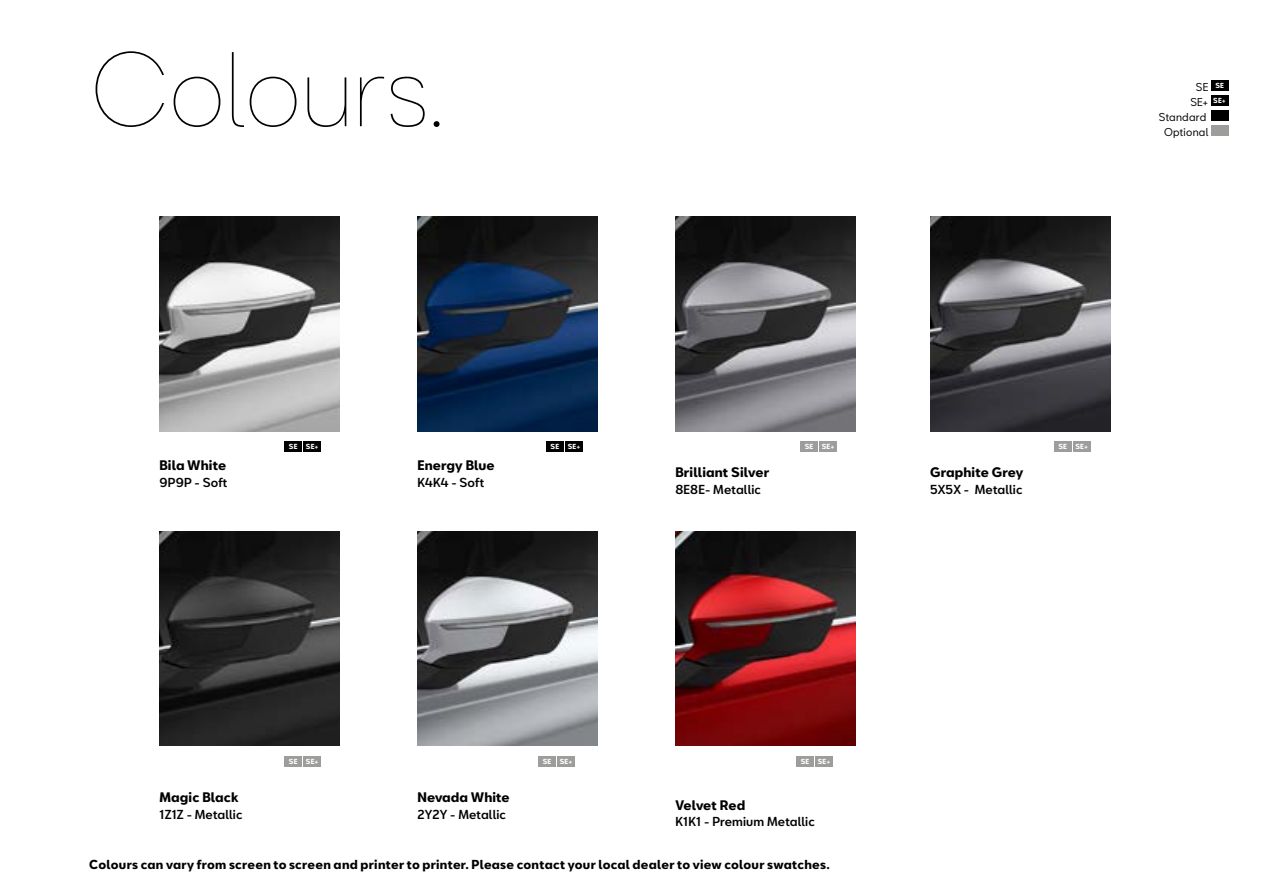
<style>
.page{position:relative;width:1263px;height:893px;background:#fff}
.page>*{position:absolute;margin:0;border:0;box-sizing:border-box;transform-origin:0 0}
.t1{font:200 97.5px "Seat Bcn";color:#000}
.t2{font:700 12.75px "SEATBCN";letter-spacing:.01em;color:#000}
.t3{font:700 12px "SEATBCN";letter-spacing:.02em;color:#000}
.t4{font:500 12px "SEATBCN";letter-spacing:.01em;color:#000}
.t5{font:10.5px "SEATBCN";letter-spacing:.025em;color:#000}
.t6{font:700 6.75px "SEATBCN";letter-spacing:.03em;color:#fff}
</style>
<div class="page">
<img style="left:675px;top:217px;width:181px;height:214px">
<img style="left:930px;top:217px;width:180px;height:214px">
<div style="left:1211px;top:80px;width:17px;height:11px;background:#000"></div>
<div style="left:1211px;top:95px;width:17px;height:11px;background:#000"></div>
<div style="left:1211px;top:110px;width:17px;height:11px;background:#000"></div>
<div style="left:1211px;top:125px;width:17px;height:11px;background:#9d9d9c"></div>
<div style="left:796px;top:756px;width:17px;height:10px;background:#9d9d9c"></div>
<div style="left:816px;top:756px;width:17px;height:10px;background:#9d9d9c"></div>
<div style="left:285px;top:441px;width:17px;height:11px;background:#000"></div>
<div style="left:304px;top:441px;width:17px;height:11px;background:#000"></div>
<img style="left:159px;top:217px;width:181px;height:214px">
<img style="left:159px;top:531px;width:181px;height:215px">
<div style="left:546px;top:441px;width:17px;height:11px;background:#000"></div>
<div style="left:565px;top:441px;width:17px;height:11px;background:#000"></div>
<img style="left:417px;top:217px;width:181px;height:214px">
<img style="left:417px;top:531px;width:181px;height:215px">
<div style="left:538px;top:756px;width:17px;height:10px;background:#9d9d9c"></div>
<div style="left:558px;top:756px;width:17px;height:10px;background:#9d9d9c"></div>
<div style="left:800px;top:441px;width:17px;height:11px;background:#9d9d9c"></div>
<div style="left:820px;top:441px;width:17px;height:11px;background:#9d9d9c"></div>
<div style="left:1054px;top:441px;width:17px;height:11px;background:#9d9d9c"></div>
<div style="left:1073px;top:441px;width:17px;height:11px;background:#9d9d9c"></div>
<img style="left:675px;top:531px;width:181px;height:215px">
<div style="left:285px;top:756px;width:17px;height:10px;background:#9d9d9c"></div>
<div style="left:304px;top:756px;width:17px;height:10px;background:#9d9d9c"></div>
<h1 class="t1" style="left:90px;top:5px;width:356px">Colours.</h1>
<p class="t5" style="left:1196px;top:80px;width:30px">SE <sup>SE</sup></p>
<p class="t5" style="left:1190px;top:95px;width:37px">SE+ <sup>SE+</sup></p>
<p class="t5" style="left:1159px;top:110px;width:49px">Standard</p>
<p class="t5" style="left:1164px;top:125px;width:46px">Optional</p>
<p class="t2" style="left:159px;top:458px;width:68px">Bila White</p>
<p class="t4" style="left:159px;top:475px;width:70px">9P9P - Soft</p>
<p class="t6" style="left:289px;top:443px;width:10px">SE</p>
<p class="t6" style="left:306px;top:443px;width:14px">SE+</p>
<p class="t2" style="left:417px;top:458px;width:79px">Energy Blue</p>
<p class="t4" style="left:417px;top:475px;width:68px">K4K4 - Soft</p>
<p class="t6" style="left:551px;top:443px;width:10px">SE</p>
<p class="t6" style="left:568px;top:443px;width:14px">SE+</p>
<p class="t2" style="left:675px;top:466px;width:95px">Brilliant Silver</p>
<p class="t4" style="left:675px;top:483px;width:87px">8E8E- Metallic</p>
<p class="t6" style="left:805px;top:443px;width:10px">SE</p>
<p class="t6" style="left:822px;top:443px;width:14px">SE+</p>
<p class="t6" style="left:1058px;top:443px;width:10px">SE</p>
<p class="t6" style="left:1075px;top:443px;width:14px">SE+</p>
<p class="t2" style="left:930px;top:466px;width:95px">Graphite Grey</p>
<p class="t4" style="left:930px;top:483px;width:94px">5X5X - Metallic</p>
<p class="t2" style="left:159px;top:790px;width:81px">Magic Black</p>
<p class="t4" style="left:159px;top:807px;width:85px">1Z1Z - Metallic</p>
<p class="t6" style="left:289px;top:757px;width:10px">SE</p>
<p class="t6" style="left:306px;top:757px;width:14px">SE+</p>
<p class="t2" style="left:417px;top:790px;width:94px">Nevada White</p>
<p class="t4" style="left:417px;top:807px;width:90px">2Y2Y - Metallic</p>
<p class="t6" style="left:543px;top:757px;width:10px">SE</p>
<p class="t6" style="left:560px;top:757px;width:14px">SE+</p>
<p class="t6" style="left:801px;top:757px;width:10px">SE</p>
<p class="t6" style="left:818px;top:757px;width:14px">SE+</p>
<p class="t2" style="left:675px;top:798px;width:71px">Velvet Red</p>
<p class="t4" style="left:675px;top:815px;width:141px">K1K1 - Premium Metallic</p>
<p class="t3" style="left:89px;top:857px;width:742px">Colours can vary from screen to screen and printer to printer. Please contact your local dealer to view colour swatches.</p>
</div>
